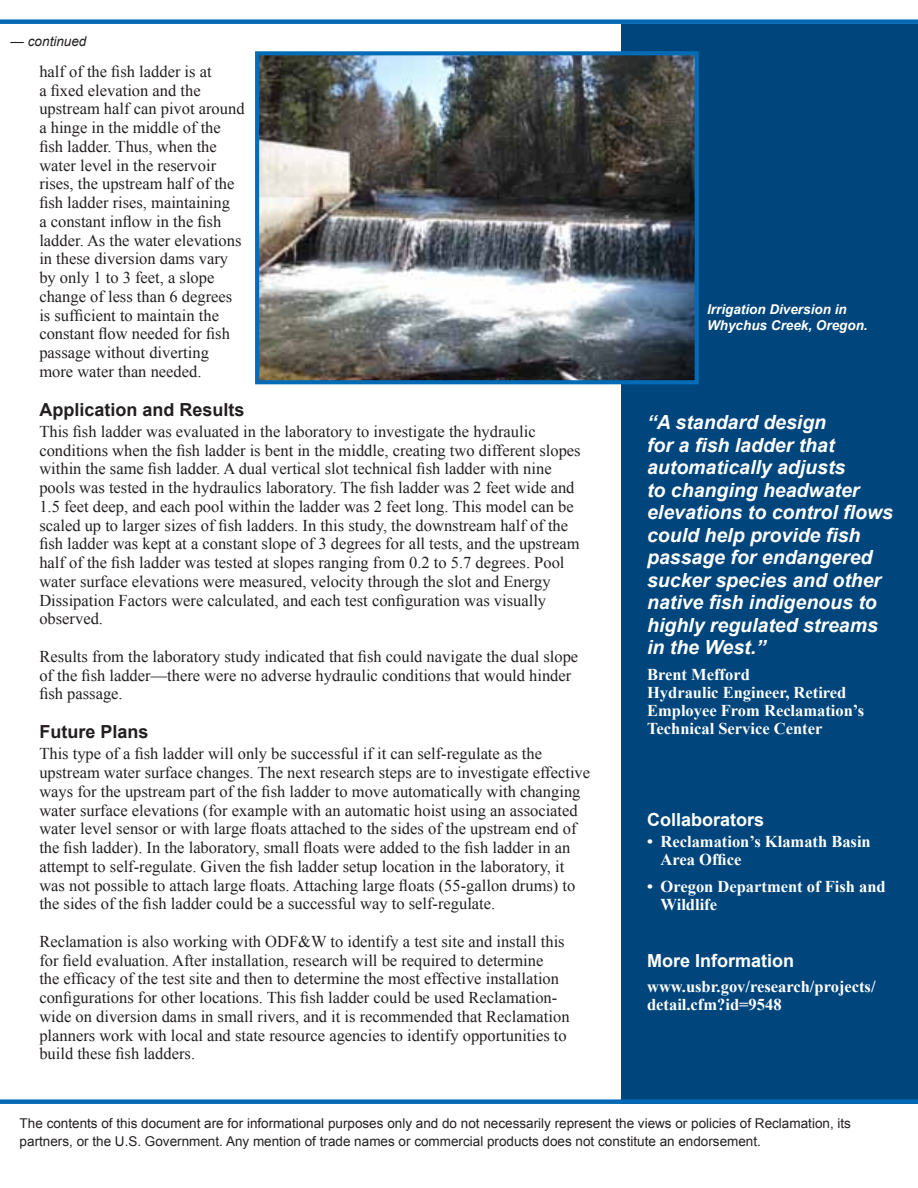
<style>
.page{position:relative;width:918px;height:1188px;background:#fff}
.page>*{position:absolute;margin:0;border:0;box-sizing:border-box;transform-origin:0 0}
.t1{font:italic 700 19.5px/22.5px "Arial";color:#fff}
.t2{font:700 18px "Arial";color:#231f20}
.t3{font:700 18px "Arial";color:#fff}
.t4{font:16.5px/18.8px "Times New Roman";color:#231f20}
.t5{font:700 16.5px/18px "Times New Roman";color:#fff}
.t6{font:13.5px "Arial";color:#231f20}
.t7{font:italic 700 13.5px "Arial";color:#fff}
.t8{font:italic 13.5px "Arial";color:#231f20}
</style>
<div class="page">
<div style="left:621px;top:24px;width:297px;height:1080px;background:#00467c"></div>
<div style="left:0;top:1099px;width:918px;height:5px;background:#0568b3"></div>
<div style="left:0;top:19px;width:918px;height:5px;background:#0568b3"></div>
<img style="left:260px;top:56px;width:434px;height:323px">
<div style="left:255px;top:51px;width:444px;height:333px;border:4px solid #046cb6"></div>
<p class="t8" style="left:11px;top:33px;width:77px">— continued</p>
<p class="t4" style="left:39px;top:62px;width:174px">half of the fish ladder is at a fixed elevation and the</p>
<p class="t4" style="left:39px;top:99px;width:207px">upstream half can pivot around a hinge in the middle of the</p>
<p class="t4" style="left:39px;top:137px;width:179px">fish ladder. Thus, when the</p>
<p class="t4" style="left:39px;top:155px;width:197px">water level in the reservoir rises, the upstream half of the</p>
<p class="t4" style="left:39px;top:193px;width:204px">fish ladder rises, maintaining a constant inflow in the fish ladder. As the water elevations</p>
<p class="t4" style="left:39px;top:249px;width:194px">in these diversion dams vary by only 1 to 3 feet, a slope change of less than 6 degrees</p>
<p class="t4" style="left:39px;top:305px;width:192px">is sufficient to maintain the constant flow needed for fish</p>
<p class="t4" style="left:39px;top:343px;width:171px">passage without diverting</p>
<p class="t4" style="left:39px;top:361px;width:164px">more water than needed.</p>
<p class="t2" style="left:39px;top:397px;width:207px">Application and Results</p>
<p class="t4" style="left:39px;top:422px;width:543px">This fish ladder was evaluated in the laboratory to investigate the hydraulic conditions when the fish ladder is bent in the middle, creating two different slopes within the same fish ladder. A dual vertical slot technical fish ladder with nine pools was tested in the hydraulics laboratory. The fish ladder was 2 feet wide and</p>
<p class="t4" style="left:39px;top:497px;width:542px">1.5 feet deep, and each pool within the ladder was 2 feet long. This model can be scaled up to larger sizes of fish ladders. In this study, the downstream half of the fish ladder was kept at a constant slope of 3 degrees for all tests, and the upstream half of the fish ladder was tested at slopes ranging from 0.2 to 5.7 degrees. Pool water surface elevations were measured, velocity through the slot and Energy Dissipation Factors were calculated, and each test configuration was visually observed.</p>
<p class="t4" style="left:39px;top:647px;width:540px">Results from the laboratory study indicated that fish could navigate the dual slope of the fish ladder—there were no adverse hydraulic conditions that would hinder fish passage.</p>
<p class="t2" style="left:39px;top:719px;width:111px">Future Plans</p>
<p class="t4" style="left:39px;top:744px;width:552px">This type of a fish ladder will only be successful if it can self-regulate as the upstream water surface changes. The next research steps are to investigate effective ways for the upstream part of the fish ladder to move automatically with changing water surface elevations (for example with an automatic hoist using an associated water level sensor or with large floats attached to the sides of the upstream end of the fish ladder). In the laboratory, small floats were added to the fish ladder in an attempt to self-regulate. Given the fish ladder setup location in the laboratory, it was not possible to attach large floats. Attaching large floats (55-gallon drums) to the sides of the fish ladder could be a successful way to self-regulate.</p>
<p class="t4" style="left:39px;top:932px;width:527px">Reclamation is also working with ODF&amp;W to identify a test site and install this for field evaluation. After installation, research will be required to determine the efficacy of the test site and then to determine the most effective installation configurations for other locations. This fish ladder could be used Reclamation-</p>
<p class="t4" style="left:39px;top:1006px;width:532px">wide on diversion dams in small rivers, and it is recommended that Reclamation planners work with local and state resource agencies to identify opportunities to</p>
<p class="t4" style="left:39px;top:1044px;width:157px">build these fish ladders.</p>
<p class="t7" style="left:707px;top:300px;width:141px">Irrigation Diversion in</p>
<h5 class="t7" style="left:707px;top:317px;width:162px">Whychus Creek, Oregon.</h5>
<p class="t1" style="left:647px;top:412px;width:181px">“A standard design</p>
<p class="t1" style="left:647px;top:434px;width:189px">for a fish ladder that</p>
<p class="t1" style="left:647px;top:457px;width:214px">automatically adjusts to changing headwater</p>
<p class="t1" style="left:647px;top:502px;width:247px">elevations to control flows could help provide fish</p>
<p class="t1" style="left:647px;top:547px;width:236px">passage for endangered sucker species and other</p>
<p class="t1" style="left:647px;top:592px;width:231px">native fish indigenous to</p>
<h3 class="t1" style="left:647px;top:614px;width:232px">highly regulated streams in the West.”</h3>
<p class="t5" style="left:647px;top:665px;width:219px">Brent Mefford<br>Hydraulic Engineer, Retired<br>Employee From Reclamation’s<br>Technical Service Center</p>
<p class="t3" style="left:647px;top:807px;width:119px">Collaborators</p>
<p class="t5" style="left:661px;top:832px;width:212px;text-indent:-13px">• Reclamation’s Klamath Basin<br>Area Office</p>
<p class="t5" style="left:661px;top:877px;width:227px;text-indent:-13px">• Oregon Department of Fish and<br>Wildlife</p>
<p class="t3" style="left:647px;top:948px;width:149px">More Information</p>
<p class="t5" style="left:647px;top:977px;width:230px">www.usbr.gov/research/projects/ detail.cfm?id=9548</p>
<p class="t6" style="left:20px;top:1114px;width:833px">The contents of this document are for informational purposes only and do not necessarily represent the views or policies of Reclamation, its</p>
<p class="t6" style="left:20px;top:1132px;width:743px">partners, or the U.S. Government. Any mention of trade names or commercial products does not constitute an endorsement.</p>
</div>
